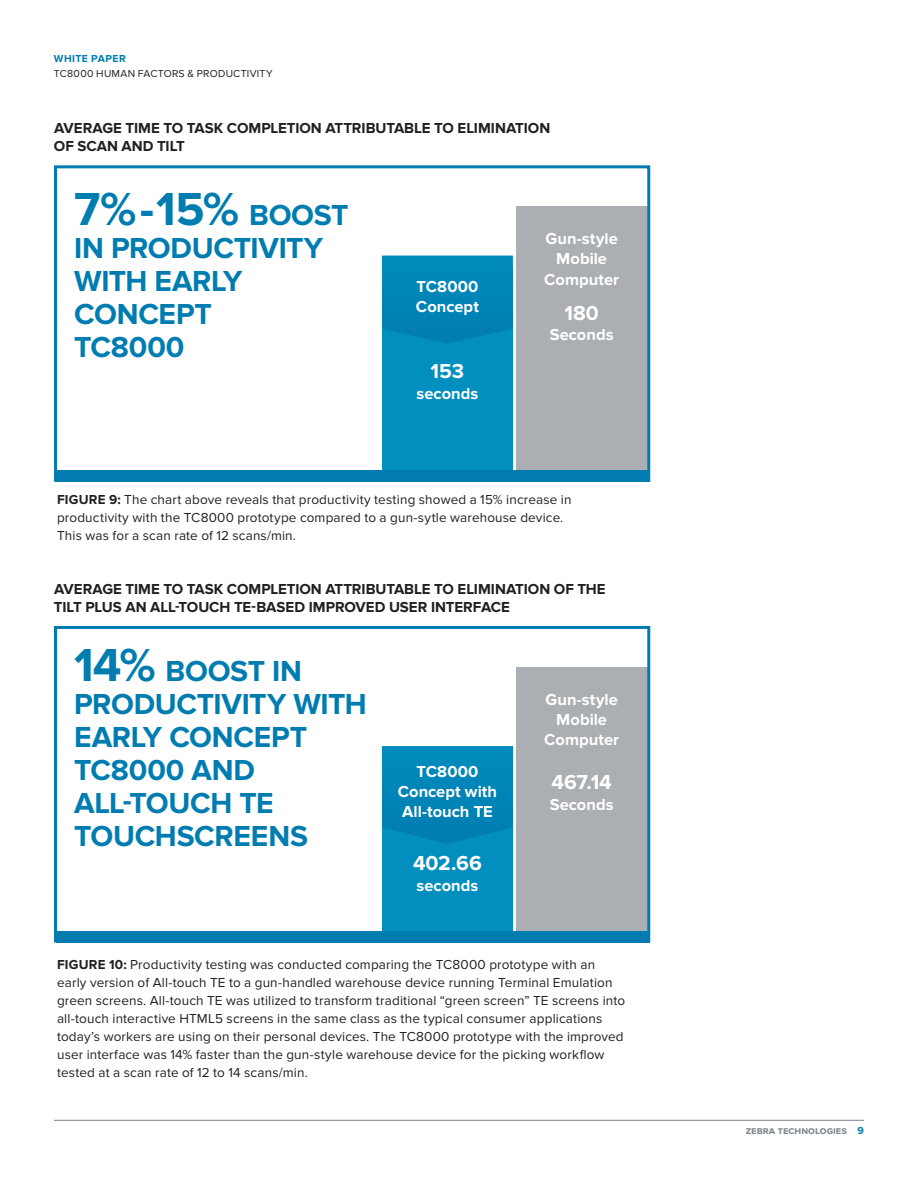
<style>
.page{position:relative;width:918px;height:1188px;background:#fff}
.page>*{position:absolute;margin:0;border:0;box-sizing:border-box;transform-origin:0 0}
.t1{font:700 48px "Proxima Nova";color:#007cb1}
.t2{font:700 30px/33px "Proxima Nova";letter-spacing:.025em;color:#007cb1}
.t3{font:700 30px/33px "Proxima Nova";letter-spacing:-.005em;color:#007cb1}
.t4{font:700 21px "Proxima Nova";color:#fff}
.t5{font:700 16.5px/20.2px "Proxima Nova";letter-spacing:.01em;color:#fff}
.t6{font:700 15px/18px "Proxima Nova";letter-spacing:.015em;color:#231f20}
.t7{font:700 15px/18px "Proxima Nova";letter-spacing:.06em;color:#231f20}
.t8{font:13.5px/18px "Proxima Nova";letter-spacing:.01em;color:#231f20}
.t9{font:10.5px "Proxima Nova";letter-spacing:.025em;color:#231f20}
.t10{font:700 10.5px "Proxima Nova";color:#7e868d}
.t11{font:700 10.5px "Proxima Nova";letter-spacing:.04em;color:#007cb1}
.s1{font-size:30px}
.s2{font-weight:700}
.s3{font-size:48px}
.s4{color:#007cb1}
</style>
<div class="page">
<hr style="left:54px;top:1120px;width:810px;height:1px;background:#7e868d">
<div style="left:516px;top:206px;width:131px;height:274px;background:#abaeb2"></div>
<div style="left:382px;top:269px;width:131px;height:211px;background:#008fbe"></div>
<svg style="left:382px;top:256px;width:131px;height:88px"></svg>
<div style="left:56px;top:470px;width:594px;height:12px;background:#007cb1"></div>
<div style="left:54px;top:165px;width:596px;height:317px;border:3px solid #007cb1"></div>
<div style="left:516px;top:667px;width:131px;height:273px;background:#abaeb2"></div>
<div style="left:382px;top:748px;width:131px;height:192px;background:#008fbe"></div>
<div style="left:54px;top:626px;width:596px;height:316px;border:3px solid #007cb1"></div>
<div style="left:56px;top:931px;width:594px;height:11px;background:#007cb1"></div>
<svg style="left:382px;top:746px;width:131px;height:98px"></svg>
<p class="t11" style="left:54px;top:53px;width:73px">WHITE PAPER</p>
<p class="t9" style="left:54px;top:67px;width:220px">TC8000 Human Fact ors &amp; Product ivity</p>
<p class="t7" style="left:54px;top:119px;width:498px">AVERAGE TIME TO TASK COMPLETION ATTRIBUTABLE TO ELIMINATION<br>OF SCAN AND TILT</p>
<h1 class="t1" style="left:74px;top:181px;width:276px">7%-15% <span class="s1">BOOST</span></h1>
<h2 class="t3" style="left:74px;top:232px;width:251px">IN PRODUCTIVITY<br>WITH EARLY<br>CONCEPT<br>TC8000</h2>
<p class="t5" style="left:416px;top:277px;width:64px">TC8000<br>CONCEPT</p>
<h3 class="t4" style="left:431px;top:359px;width:35px">153</h3>
<p class="t5" style="left:417px;top:383px;width:63px">SECONDS</p>
<p class="t5" style="left:544px;top:229px;width:76px;text-align:center">GUN-STYLE<br>MOBILE<br>COMPUTER</p>
<h3 class="t4" style="left:564px;top:301px;width:36px">180</h3>
<p class="t5" style="left:550px;top:325px;width:65px">SECONDS</p>
<p class="t8" style="left:57px;top:490px;width:516px"><span class="s2">FIGURE 9:</span> The chart above reveals that productivity testing showed a 15% increase in productivity with the TC8000 prototype compared to a gun-sytle warehouse device.<br>This was for a scan rate of 12 scans/min.</p>
<p class="t6" style="left:54px;top:580px;width:553px">AVERAGE TIME TO TASK COMPLETION ATTRIBUTABLE TO ELIMINATION OF THE<br>TILT PLUS AN ALL-TOUCH TE-BASED IMPROVED USER INTERFACE</p>
<h2 class="t2" style="left:74px;top:655px;width:294px"><span class="s3">14%</span> BOOST IN<br>PRODUCTIVITY WITH<br>EARLY CONCEPT<br>TC8000 AND<br>ALL-TOUCH TE<br>TOUCHSCREENS</h2>
<p class="t5" style="left:398px;top:761px;width:101px;text-indent:19px">TC8000<br>CONCEPT WITH<br>ALL-TOUCH TE</p>
<h3 class="t4" style="left:413px;top:851px;width:70px">402.66</h3>
<p class="t5" style="left:417px;top:875px;width:63px">SECONDS</p>
<p class="t5" style="left:544px;top:689px;width:76px;text-align:center">GUN-STYLE<br>MOBILE<br>COMPUTER</p>
<h3 class="t4" style="left:552px;top:770px;width:62px">467.14</h3>
<p class="t5" style="left:550px;top:794px;width:65px">SECONDS</p>
<p class="t8" style="left:57px;top:956px;width:570px"><span class="s2">FIGURE 10:</span> Productivity testing was conducted comparing the TC8000 prototype with an early version of All-touch TE to a gun-handled warehouse device running Terminal Emulation green screens. All-touch TE was utilized to transform traditional “green screen” TE screens into all-touch interactive HTM L5 screens in the same class as the typical consumer applications today’s workers are using on their personal devices. The TC8000 prototype with the improved user interface was 14% faster than the gun-style warehouse device for the picking workflow tested at a scan rate of 12 to 14 scans/min.</p>
<p class="t10" style="left:746px;top:1124px;width:120px">ZEBRA TECHNOLOGIES <span class="s4">9</span></p>
</div>
